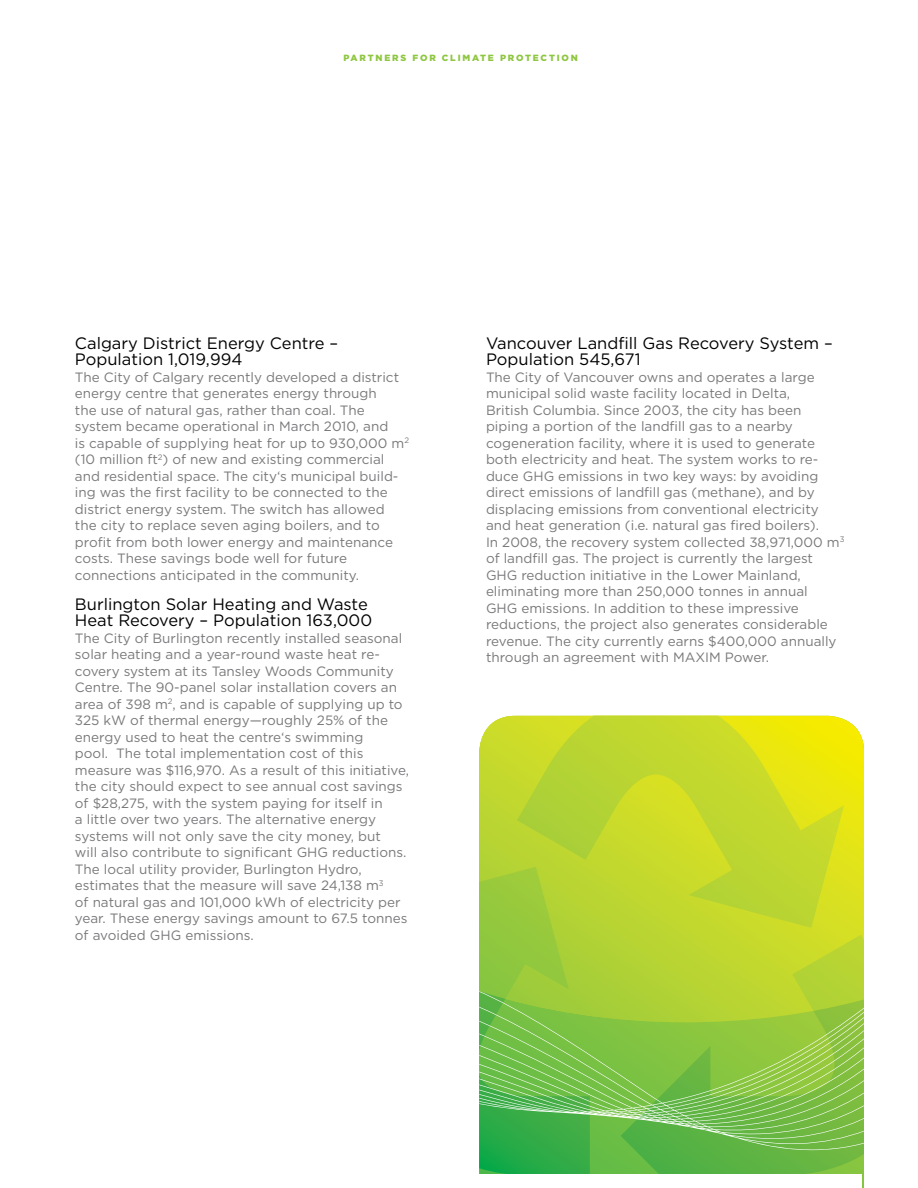
<style>
.page{position:relative;width:918px;height:1188px;background:#fff}
.page>*{position:absolute;margin:0;border:0;box-sizing:border-box;transform-origin:0 0}
.t1{font:16.5px/16.5px "Gotham";color:#000}
.t2{font:13.5px/16.5px "Gotham";color:#79797c}
.t3{font:900 9px "Gotham";letter-spacing:.2em;color:#8dc63f}
</style>
<div class="page">
<svg style="left:479px;top:716px;width:385px;height:171px"></svg>
<svg style="left:479px;top:1151px;width:385px;height:37px"></svg>
<svg style="left:479px;top:887px;width:385px;height:264px"></svg>
<div style="left:0;top:1174px;width:862px;height:14px;background:#fff"></div>
<p class="t3" style="left:343px;top:53px;width:236px">PARTNERS FOR CLIMATE PROTECTION</p>
<p class="t1" style="left:75px;top:334px;width:265px">Calgary District Energy Centre –<br>Population 1,019,994</p>
<p class="t2" style="left:75px;top:368px;width:336px">The City of Calgary recently developed a district energy centre that generates energy through<br>the use of natural gas, rather than coal. The system became operational in March 2010, and<br>is capable of supplying heat for up to 930,000 m<sup>2 </sup>(10 million ft<sup>2</sup>) of new and existing commercial and residential space. The city‘s municipal build&shy;ing was the first facility to be connected to the district energy system. The switch has allowed the city to replace seven aging boilers, and to profit from both lower energy and maintenance costs. These savings bode well for future connections anticipated in the community.</p>
<p class="t1" style="left:75px;top:595px;width:299px">Burlington Solar Heating and Waste<br>Heat Recovery – Population 163,000</p>
<p class="t2" style="left:75px;top:629px;width:336px">The City of Burlington recently installed seasonal solar heating and a year-round waste heat re&shy;covery system at its Tansley Woods Community Centre. The 90-panel solar installation covers an area of 398 m<sup>2</sup>, and is capable of supplying up to 325 kW of thermal energy—roughly 25% of the energy used to heat the centre‘s swimming<br>pool. The total implementation cost of this measure was $116,970. As a result of this initiative, the city should expect to see annual cost savings of $28,275, with the system paying for itself in<br>a little over two years. The alternative energy systems will not only save the city money, but<br>will also contribute to significant GHG reductions.<br>The local utility provider, Burlington Hydro, estimates that the measure will save 24,138 m<sup>3<br></sup>of natural gas and 101,000 kWh of electricity per year. These energy savings amount to 67.5 tonnes of avoided GHG emissions.</p>
<p class="t1" style="left:486px;top:334px;width:348px">Vancouver Landfill Gas Recovery System –<br>Population 545,671</p>
<p class="t2" style="left:486px;top:368px;width:360px">The City of Vancouver owns and operates a large municipal solid waste facility located in Delta,<br>British Columbia. Since 2003, the city has been piping a portion of the landfill gas to a nearby cogeneration facility, where it is used to generate both electricity and heat. The system works to re&shy;duce GHG emissions in two key ways: by avoiding direct emissions of landfill gas (methane), and by displacing emissions from conventional electricity and heat generation (i.e. natural gas fired boilers).<br>In 2008, the recovery system collected 38,971,000 m<sup>3 </sup>of landfill gas. The project is currently the largest GHG reduction initiative in the Lower Mainland, eliminating more than 250,000 tonnes in annual<br>GHG emissions. In addition to these impressive reductions, the project also generates considerable revenue. The city currently earns $400,000 annually through an agreement with MAXIM Power.</p>
</div>
